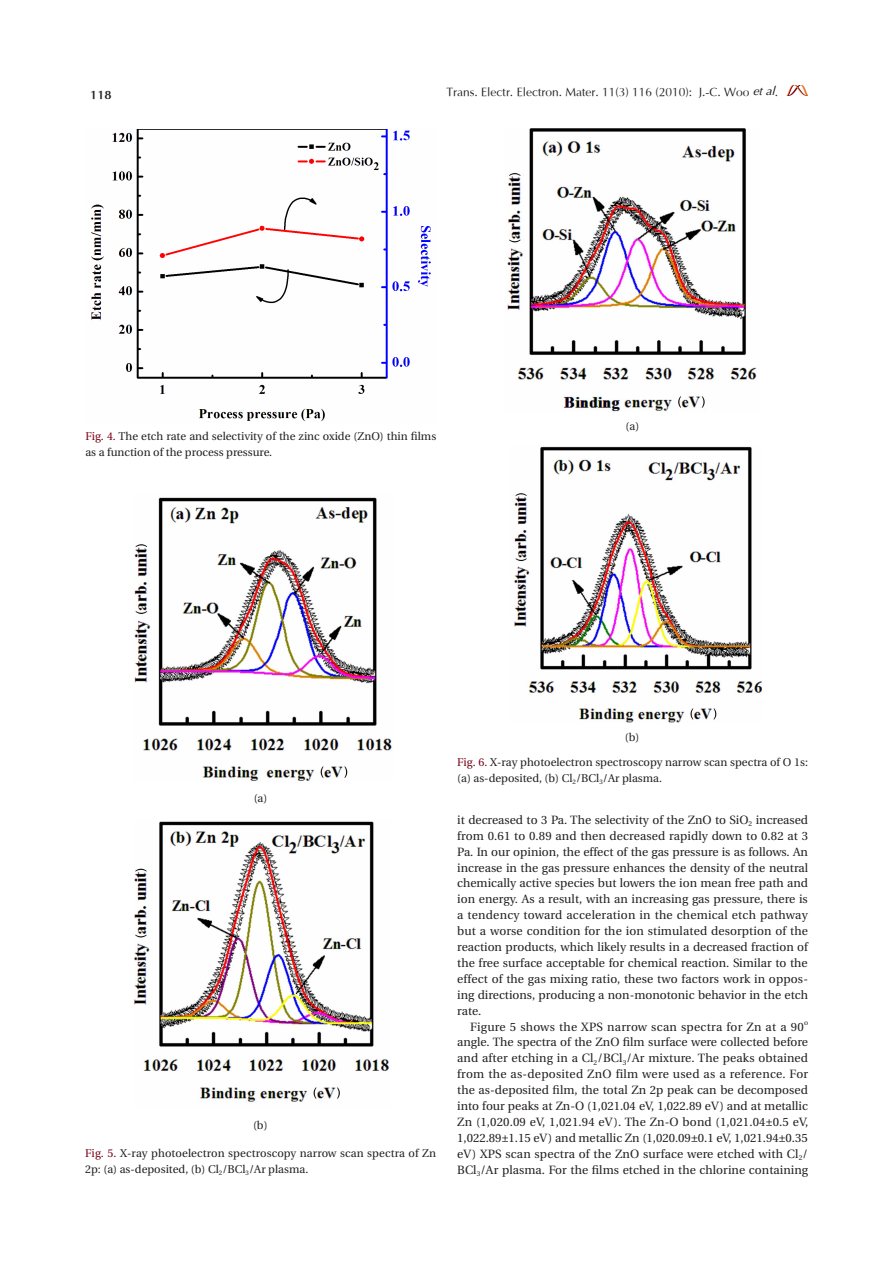
<style>
.page{position:relative;width:893px;height:1263px;background:#fff}
.page>*{position:absolute;margin:0;border:0;box-sizing:border-box;transform-origin:0 0}
.t1{font:12px/15.9px "Utopia";letter-spacing:.005em;color:#231f20;text-align:justify}
.t2{font:12px "Optima";color:#231f20}
.t3{font:700 12px "Optima";color:#231f20}
.t4{font:11.25px/15.8px "Utopia";color:#231f20}
.t5{font:7.05px "Utopia";color:#231f20}
.s1{font-style:italic}
.s2{color:#790015}
</style>
<div class="page">
<img style="left:787px;top:86px;width:21px;height:10px">
<img style="left:91px;top:129px;width:340px;height:293px">
<img style="left:134px;top:497px;width:258px;height:284px">
<img style="left:134px;top:821px;width:255px;height:281px">
<img style="left:507px;top:128px;width:250px;height:284px">
<img style="left:514px;top:446px;width:248px;height:276px">
<p class="t3" style="left:90px;top:88px;width:23px">118</p>
<p class="t2" style="left:447px;top:84px;width:333px">Trans. Electr. Electron. Mater. 11(3) 116 (2010): J.-C. Woo <span class="s1">et al</span>.</p>
<p class="t4" style="left:85px;top:429px;width:352px"><span class="s2">Fig. 4.</span> The etch rate and selectivity of the zinc oxide (ZnO) thin films as a function of the process pressure.</p>
<p class="t4" style="left:626px;top:419px;width:15px">(a)</p>
<p class="t4" style="left:254px;top:790px;width:15px">(a)</p>
<p class="t4" style="left:253px;top:1117px;width:16px">(b)</p>
<p class="t4" style="left:85px;top:1145px;width:352px"><span class="s2">Fig. 5.</span> X-ray photoelectron spectroscopy narrow scan spectra of Zn<br>2p: (a) as-deposited, (b) Cl<sub>2</sub>/BCl<sub>3</sub>/Ar plasma.</p>
<p class="t4" style="left:625px;top:729px;width:16px">(b)</p>
<p class="t4" style="left:457px;top:754px;width:352px"><span class="s2">Fig. 6.</span> X-ray photoelectron spectroscopy narrow scan spectra of O 1s: (a) as-deposited, (b) Cl<sub>2</sub>/BCl<sub>3</sub>/Ar plasma.</p>
<p class="t1" style="left:457px;top:812px;width:352px">it decreased to 3 Pa. The selectivity of the ZnO to SiO<sub>2</sub> increased from 0.61 to 0.89 and then decreased rapidly down to 0.82 at 3<br>Pa. In our opinion, the effect of the gas pressure is as follows. An increase in the gas pressure enhances the density of the neutral chemically active species but lowers the ion mean free path and ion energy. As a result, with an increasing gas pressure, there is a tendency toward acceleration in the chemical etch pathway but a worse condition for the ion stimulated desorption of the reaction products, which likely results in a decreased fraction of the free surface acceptable for chemical reaction. Similar to the effect of the gas mixing ratio, these two factors work in oppos&shy;ing directions, producing a non-monotonic behavior in the etch rate.</p>
<p class="t1" style="left:470px;top:1019px;width:335px">Figure 5 shows the XPS narrow scan spectra for Zn at a 90</p>
<p class="t5" style="left:804px;top:1018px;width:6px">o</p>
<p class="t1" style="left:457px;top:1035px;width:353px">angle. The spectra of the ZnO film surface were collected before and after etching in a Cl<sub>2</sub>/BCl<sub>3</sub>/Ar mixture. The peaks obtained from the as-deposited ZnO film were used as a reference. For the as-deposited film, the total Zn 2p peak can be decomposed into four peaks at Zn-O (1,021.04 eV, 1,022.89 eV) and at metallic Zn (1,020.09 eV, 1,021.94 eV). The Zn-O bond (1,021.04±0.5 eV, 1,022.89±1.15 eV) and metallic Zn (1,020.09±0.1 eV, 1,021.94±0.35 eV) XPS scan spectra of the ZnO surface were etched with Cl<sub>2</sub>/ BCl<sub>3</sub>/Ar plasma. For the films etched in the chlorine containing</p>
</div>
